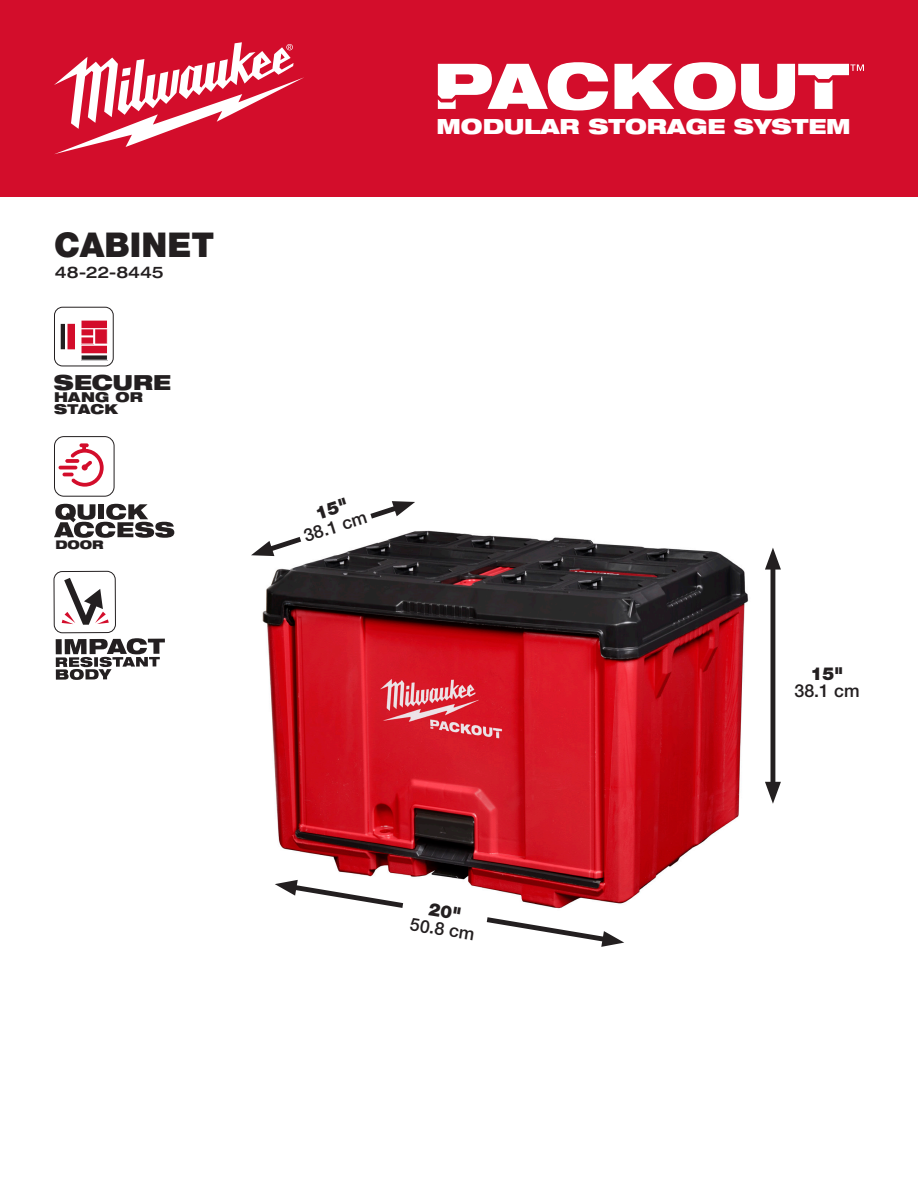
<style>
.page{position:relative;width:918px;height:1188px;background:#fff}
.page>*{position:absolute;margin:0;border:0;box-sizing:border-box;transform-origin:0 0}
.t1{font:900 34.2px "Helvetica Neue LT Std";color:#231f20}
.t2{font:900 expanded 21px "Helvetica Neue LT Std";color:#fff}
.t3{font:900 expanded 20.85px "Helvetica Neue LT Std";color:#231f20}
.t4{font:500 17.85px "Helvetica Neue LT Std";color:#231f20}
.t5{font:900 17.85px "Helvetica Neue LT Std";color:#231f20}
.Product_Number{font:500 expanded 16.05px "Helvetica Neue LT Std";letter-spacing:-.005em;color:#231f20}
.t6{font:900 expanded 13.65px/12.1px "Helvetica Neue LT Std";color:#231f20}
.t7{font:900 expanded 12px "Helvetica Neue LT Std";color:#231f20}
</style>
<div class="page">
<div style="left:0;top:0;width:918px;height:197px;background:#d30d2b"></div>
<svg style="left:54px;top:42px;width:250px;height:112px"></svg>
<svg style="left:438px;top:62px;width:170px;height:49px"></svg>
<svg style="left:614px;top:62px;width:250px;height:49px"></svg>
<div style="left:54px;top:307px;width:60px;height:59px;border:1px solid #231f20;border-radius:8px"></div>
<svg style="left:60px;top:320px;width:48px;height:41px"></svg>
<div style="left:54px;top:436px;width:61px;height:61px;border:1px solid #231f20;border-radius:9px"></div>
<hr style="left:59px;top:466px;width:18px;height:3px;background:#d30d2b;border-radius:2px">
<svg style="left:63px;top:443px;width:41px;height:44px"></svg>
<svg style="left:54px;top:504px;width:120px;height:34px"></svg>
<img style="left:262px;top:530px;width:487px;height:373px">
<hr style="left:771px;top:561px;width:4px;height:230px;background:#231f20">
<svg style="left:765px;top:548px;width:16px;height:22px"></svg>
<svg style="left:765px;top:782px;width:16px;height:22px"></svg>
<div style="left:53px;top:571px;width:63px;height:62px;border:1px solid #231f20;border-radius:8px"></div>
<svg style="left:62px;top:578px;width:47px;height:47px"></svg>
<svg style="left:56px;top:638px;width:109px;height:42px"></svg>
<svg style="left:251px;top:501px;width:164px;height:56px"></svg>
<svg style="left:275px;top:880px;width:349px;height:67px"></svg>
<p class="t1" style="left:54px;top:224px;width:162px">CABINET</p>
<p class="Product_Number" style="left:55px;top:262px;width:110px">48-22-8445</p>
<p class="t3" style="left:54px;top:369px;width:118px">SECURE</p>
<p class="t6" style="left:54px;top:390px;width:90px">HANG OR<br>STACK</p>
<p class="t7" style="left:55px;top:537px;width:50px">DOOR</p>
<p class="t2" style="left:436px;top:112px;width:416px">MODULAR STORAGE SYSTEM</p>
<p class="t4" style="left:301px;top:526px;width:67px;rotate:-18deg">38.1 cm</p>
<p class="t4" style="left:412px;top:913px;width:67px;rotate:9deg">50.8 cm</p>
<p class="t5" style="left:810px;top:663px;width:35px">15"</p>
<p class="t4" style="left:794px;top:680px;width:67px">38.1 cm</p>
</div>
